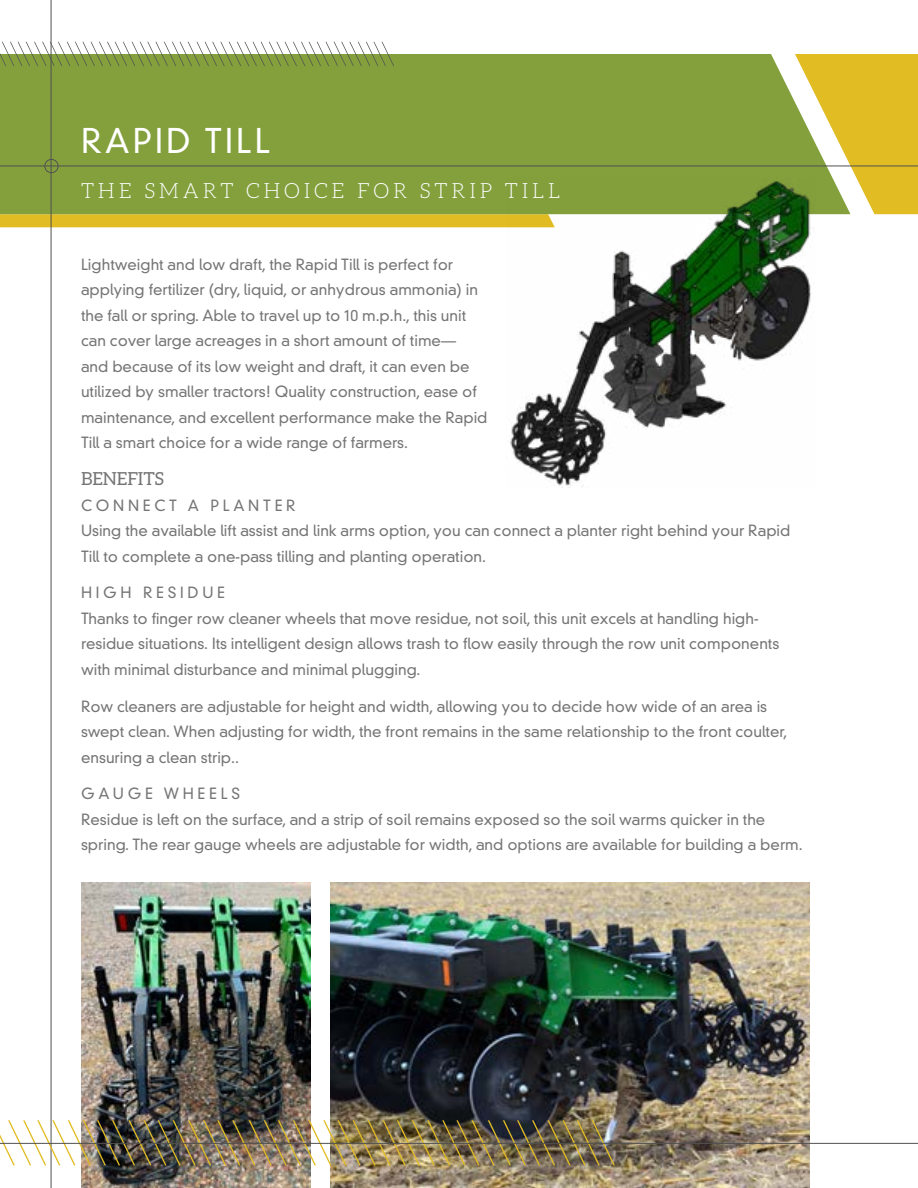
<style>
.page{position:relative;width:918px;height:1188px;background:#fff}
.page>*{position:absolute;margin:0;border:0;box-sizing:border-box;transform-origin:0 0}
.t1{font:300 33px "DIN Neuzeit Grotesk Std";letter-spacing:.1em;color:#fff}
.t2{font:300 21px "Aleo";letter-spacing:.18em;color:#fff}
.t3{font:18px "Aleo";color:#767576}
.t4{font:300 15px/25.5px "DIN Neuzeit Grotesk Std";color:#767576}
</style>
<div class="page">
<div style="left:850px;top:54px;width:68px;height:160px;background:#e2bc23"></div>
<img style="left:81px;top:882px;width:229px;height:306px">
<img style="left:331px;top:882px;width:479px;height:306px">
<svg style="left:0;top:214px;width:506px;height:13px;background:#e0bc26"></svg>
<div style="left:0;top:54px;width:850px;height:160px;background:#83a03d"></div>
<hr style="left:0;top:166px;width:918px;height:1px;background:#515151">
<hr style="left:51px;top:0;width:1px;height:1188px;background:#515151">
<div style="left:44px;top:159px;width:14px;height:14px;border:1px solid #515151;border-radius:50%"></div>
<img style="left:506px;top:178px;width:310px;height:310px">
<img style="left:0;top:1120px;width:615px;height:46px">
<svg style="left:0;top:42px;width:394px;height:24px"></svg>
<hr style="left:0;top:1143px;width:918px;height:1px;background:#515151">
<h1 class="t1" style="left:81px;top:122px;width:191px">RAPID TILL</h1>
<h2 class="t2" style="left:81px;top:179px;width:481px">THE SMART CHOICE FOR STRIP TILL</h2>
<p class="t4" style="left:81px;top:252px;width:408px">Lightweight and low draft, the Rapid Till is perfect for applying fertilizer (dry, liquid, or anhydrous ammonia) in the fall or spring. Able to travel up to 10 m.p.h., this unit can cover large acreages in a short amount of time—<br>and because of its low weight and draft, it can even be utilized by smaller tractors! Quality construction, ease of maintenance, and excellent performance make the Rapid Till a smart choice for a wide range of farmers.</p>
<p class="t3" style="left:81px;top:469px;width:84px">BENEFITS</p>
<p class="t4" style="left:81px;top:493px;width:711px">CONNECT A PLANTER<br>Using the available lift assist and link arms option, you can connect a planter right behind your Rapid<br>Till to complete a one-pass tilling and planting operation.</p>
<p class="t4" style="left:81px;top:580px;width:700px">HIGH RESIDUE<br>Thanks to finger row cleaner wheels that move residue, not soil, this unit excels at handling high&shy;residue situations. Its intelligent design allows trash to flow easily through the row unit components with minimal disturbance and minimal plugging.</p>
<p class="t4" style="left:81px;top:694px;width:708px">Row cleaners are adjustable for height and width, allowing you to decide how wide of an area is swept clean. When adjusting for width, the front remains in the same relationship to the front coulter, ensuring a clean strip..</p>
<p class="t4" style="left:81px;top:781px;width:723px">GAUGE WHEELS<br>Residue is left on the surface, and a strip of soil remains exposed so the soil warms quicker in the spring. The rear gauge wheels are adjustable for width, and options are available for building a berm.</p>
</div>
